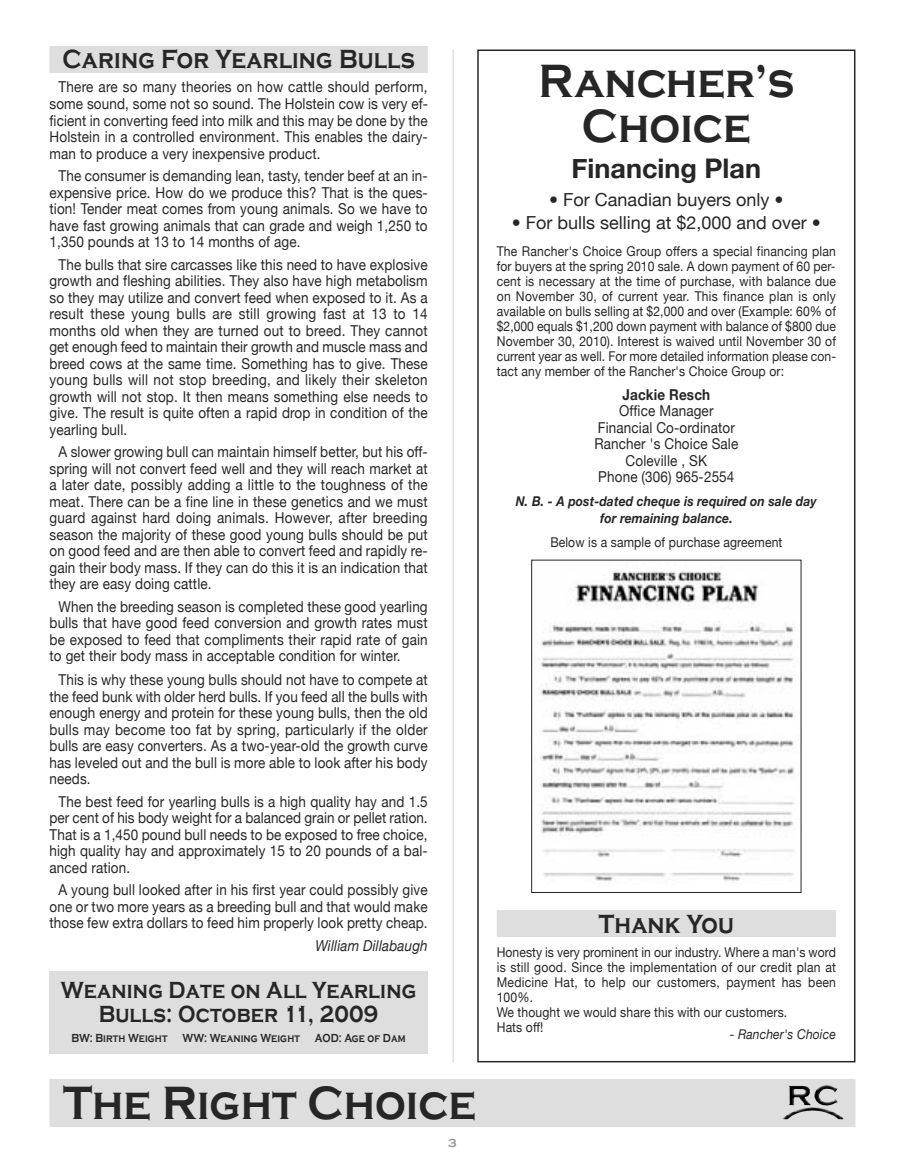
<style>
.page{position:relative;width:905px;height:1175px;background:#fff}
.page>*{position:absolute;margin:0;border:0;box-sizing:border-box;transform-origin:0 0}
.t1{font:700 48px/45px "Copperplate Gothic";color:#272627;text-align:center;scale:.9 1}
.t2{font:700 27px "Copperplate Gothic";letter-spacing:.01em;color:#272627;scale:.85 1}
.t3{font:700 27px "Helvetica Neue";color:#272627}
.t4{font:700 24px/24px "Copperplate Gothic";letter-spacing:.01em;color:#272627;text-align:center;scale:.85 1}
.t5{font:18px "Helvetica Neue";color:#272627}
.t6{font:15px/16.5px "Helvetica Neue";letter-spacing:.01em;color:#272627;text-align:justify;scale:.9 1}
.t7{font:italic 15px "Helvetica Neue";letter-spacing:.01em;color:#272627;scale:.9 1}
.t8{font:700 15px "Helvetica Neue";letter-spacing:.01em;color:#272627;scale:.9 1}
.t9{font:13.5px/15px "Helvetica Neue";letter-spacing:.01em;color:#272627;text-align:justify;scale:.9 1}
.t10{font:italic 700 13.5px/16.5px "Helvetica Neue";letter-spacing:.01em;color:#272627;text-align:center;scale:.9 1}
.t11{font:italic 13.5px "Helvetica Neue";letter-spacing:.01em;color:#272627;scale:.9 1}
.t12{font:700 12px "Copperplate Gothic";letter-spacing:.01em;color:#272627;scale:.8 1}
.t13{font:700 12px "Copperplate Gothic";color:#939393}
</style>
<div class="page">
<div style="left:50px;top:1078px;width:805px;height:48px;background:#dfdedf"></div>
<img style="left:814px;top:1085px;width:23px;height:20px">
<img style="left:789px;top:1085px;width:21px;height:20px">
<img style="left:782px;top:1107px;width:61px;height:12px">
<div style="left:477px;top:50px;width:378px;height:1012px;border:2px solid #272627"></div>
<div style="left:496px;top:910px;width:340px;height:27px;background:#dfdedf"></div>
<img style="left:539px;top:571px;width:256px;height:311px">
<div style="left:50px;top:46px;width:378px;height:27px;background:#dfdedf"></div>
<div style="left:50px;top:971px;width:378px;height:83px;background:#dfdedf"></div>
<hr style="left:452px;top:50px;width:2px;height:1012px;background:#dfdedf">
<h2 class="t2" style="left:62px;top:45px;width:416px">Caring For Yearling Bulls</h2>
<p class="t6" style="left:50px;top:79px;width:422px;text-indent:9px">There are so many theories on how cattle should perform, some sound, some not so sound. The Holstein cow is very ef&shy;ficient in converting feed into milk and this may be done by the Holstein in a controlled environment. This enables the dairy&shy;man to produce a very inexpensive product.</p>
<p class="t6" style="left:50px;top:167px;width:422px;text-indent:9px">The consumer is demanding lean, tasty, tender beef at an in&shy;expensive price. How do we produce this? That is the ques&shy;tion! Tender meat comes from young animals. So we have to have fast growing animals that can grade and weigh 1,250 to 1,350 pounds at 13 to 14 months of age.</p>
<p class="t6" style="left:50px;top:256px;width:422px;text-indent:9px">The bulls that sire carcasses like this need to have explosive growth and fleshing abilities. They also have high metabolism so they may utilize and convert feed when exposed to it. As a result these young bulls are still growing fast at 13 to 14 months old when they are turned out to breed. They cannot get enough feed to maintain their growth and muscle mass and breed cows at the same time. Something has to give. These young bulls will not stop breeding, and likely their skeleton growth will not stop. It then means something else needs to give. The result is quite often a rapid drop in condition of the yearling bull.</p>
<p class="t6" style="left:50px;top:443px;width:422px;text-indent:9px">A slower growing bull can maintain himself better, but his off&shy;spring will not convert feed well and they will reach market at a later date, possibly adding a little to the toughness of the meat. There can be a fine line in these genetics and we must guard against hard doing animals. However, after breeding season the majority of these good young bulls should be put on good feed and are then able to convert feed and rapidly re&shy;gain their body mass. If they can do this it is an indication that they are easy doing cattle.</p>
<p class="t6" style="left:50px;top:598px;width:422px;text-indent:9px">When the breeding season is completed these good yearling bulls that have good feed conversion and growth rates must be exposed to feed that compliments their rapid rate of gain to get their body mass in acceptable condition for winter.</p>
<p class="t6" style="left:50px;top:671px;width:422px;text-indent:9px">This is why these young bulls should not have to compete at the feed bunk with older herd bulls. If you feed all the bulls with enough energy and protein for these young bulls, then the old bulls may become too fat by spring, particularly if the older bulls are easy converters. As a two-year-old the growth curve has leveled out and the bull is more able to look after his body needs.</p>
<p class="t6" style="left:50px;top:793px;width:422px;text-indent:9px">The best feed for yearling bulls is a high quality hay and 1.5 per cent of his body weight for a balanced grain or pellet ration.<br>That is a 1,450 pound bull needs to be exposed to free choice, high quality hay and approximately 15 to 20 pounds of a bal&shy;anced ration.</p>
<p class="t6" style="left:50px;top:881px;width:422px;text-align:center">A young bull looked after in his first year could possibly give one or two more years as a breeding bull and that would make those few extra dollars to feed him properly look pretty cheap.</p>
<p class="t7" style="left:315px;top:936px;width:126px">William Dillabaugh</p>
<h3 class="t4" style="left:61px;top:978px;width:420px">Weaning Date on All Yearling<br>Bulls: October 11, 2009</h3>
<p class="t12" style="left:71px;top:1031px;width:121px">BW: Birth Weight</p>
<p class="t12" style="left:182px;top:1031px;width:148px">WW: Weaning Weight</p>
<p class="t12" style="left:315px;top:1031px;width:115px">AOD: Age of Dam</p>
<h1 class="t1" style="left:63px;top:1080px;width:461px">The Right Choice</h1>
<p class="t13" style="left:448px;top:1136px;width:10px">3</p>
<h1 class="t1" style="left:538px;top:58px;width:286px">Rancher’s<br>Choice</h1>
<h2 class="t3" style="left:571px;top:151px;width:191px">Financing Plan</h2>
<p class="t5" style="left:549px;top:189px;width:236px">• For Canadian buyers only •</p>
<p class="t5" style="left:511px;top:212px;width:311px">• For bulls selling at $2,000 and over •</p>
<p class="t9" style="left:497px;top:243px;width:378px">The Rancher's Choice Group offers a special financing plan for buyers at the spring 2010 sale. A down payment of 60 per&shy;cent is necessary at the time of purchase, with balance due on November 30, of current year. This finance plan is only available on bulls selling at $2,000 and over (Example: 60% of $2,000 equals $1,200 down payment with balance of $800 due November 30, 2010). Interest is waived until November 30 of current year as well. For more detailed information please con&shy;tact any member of the Rancher's Choice Group or:</p>
<p class="t8" style="left:622px;top:385px;width:99px">Jackie Resch</p>
<p class="t6" style="left:594px;top:402px;width:161px;text-align:center">Office Manager<br>Financial Co-ordinator<br>Rancher 's Choice Sale<br>Coleville , SK<br>Phone (306) 965-2554</p>
<p class="t10" style="left:516px;top:493px;width:336px">N. B. - A post-dated cheque is required on sale day for remaining balance.</p>
<p class="t9" style="left:550px;top:534px;width:259px">Below is a sample of purchase agreement</p>
<h2 class="t2" style="left:598px;top:908px;width:161px">Thank You</h2>
<p class="t9" style="left:497px;top:944px;width:378px;text-align:left">Honesty is very prominent in our industry. Where a man's word is still good. Since the implementation of our credit plan at Medicine Hat, to help our customers, payment has been 100%.<br>We thought we would share this with our customers.<br>Hats off!</p>
<p class="t11" style="left:729px;top:1026px;width:120px">- Rancher's Choice</p>
</div>
